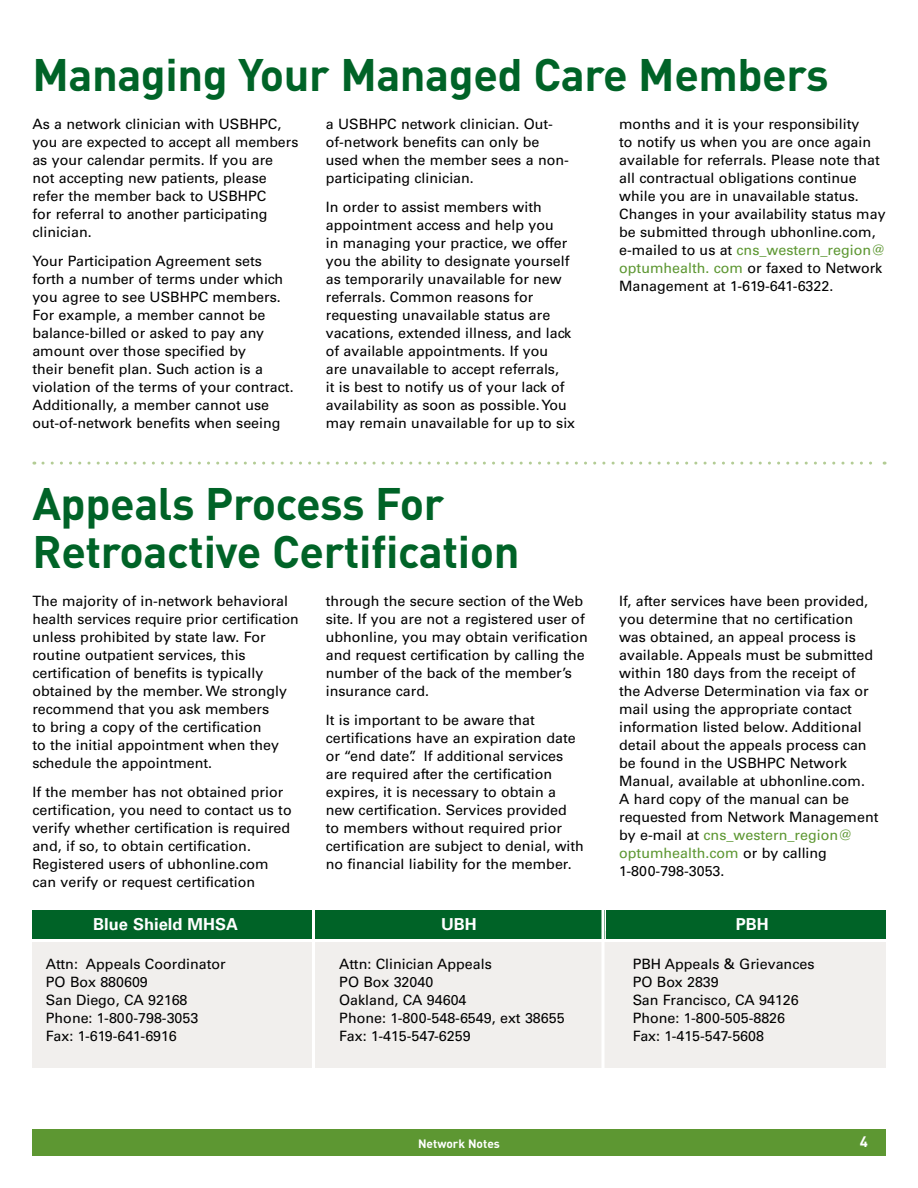
<style>
.page{position:relative;width:918px;height:1188px;background:#fff}
.page>*{position:absolute;margin:0;border:0;box-sizing:border-box;transform-origin:0 0}
.t1{font:700 45px/48px "DIN";letter-spacing:-.01em;color:#006327}
.t2{font:700 16.5px "Univers";color:#fff}
.t3{font:700 15px "DIN";color:#fff}
.t4{font:14.25px/18px "Univers";color:#000}
.t5{font:700 12px "DIN";color:#fff}
.s1{color:#5d9732}
</style>
<div class="page">
<div style="left:32px;top:1129px;width:854px;height:27px;background:#5d9732"></div>
<div style="left:32px;top:931px;width:854px;height:137px;background:#f1efed"></div>
<div style="left:32px;top:910px;width:280px;height:30px;background:#006327"></div>
<div style="left:606px;top:910px;width:280px;height:30px;background:#006327"></div>
<div style="left:313px;top:910px;width:291px;height:30px;background:#006327"></div>
<hr style="left:312px;top:908px;width:3px;height:170px;background:#fff">
<hr style="left:602px;top:908px;width:2px;height:170px;background:#fff">
<hr style="left:16px;top:939px;width:876px;height:3px;background:#fff">
<svg style="left:43px;top:462px;width:842px;height:3px"></svg>
<h1 class="t1" style="left:32px;top:49px;width:798px">Managing Your Managed Care Members</h1>
<p class="t4" style="left:32px;top:115px;width:268px">As a network clinician with USBHPC, you are expected to accept all members as your calendar permits. If you are not accepting new patients, please refer the member back to USBHPC<br>for referral to another participating clinician.</p>
<p class="t4" style="left:32px;top:252px;width:263px">Your Participation Agreement sets forth a number of terms under which you agree to see USBHPC members.<br>For example, a member cannot be balance-billed or asked to pay any amount over those specified by<br>their benefit plan. Such action is a violation of the terms of your contract.<br>Additionally, a member cannot use out-of-network benefits when seeing</p>
<p class="t4" style="left:326px;top:115px;width:245px">a USBHPC network clinician. Out&shy;of-network benefits can only be used when the member sees a non&shy;participating clinician.</p>
<p class="t4" style="left:326px;top:198px;width:251px">In order to assist members with appointment access and help you<br>in managing your practice, we offer you the ability to designate yourself as temporarily unavailable for new referrals. Common reasons for requesting unavailable status are vacations, extended illness, and lack of available appointments. If you<br>are unavailable to accept referrals,<br>it is best to notify us of your lack of availability as soon as possible. You may remain unavailable for up to six</p>
<h1 class="t1" style="left:32px;top:478px;width:489px">Appeals Process For<br>Retroactive Certification</h1>
<p class="t4" style="left:32px;top:592px;width:268px">The majority of in-network behavioral health services require prior certification unless prohibited by state law. For routine outpatient services, this certification of benefits is typically obtained by the member. We strongly recommend that you ask members<br>to bring a copy of the certification<br>to the initial appointment when they schedule the appointment.</p>
<p class="t4" style="left:32px;top:783px;width:261px">If the member has not obtained prior certification, you need to contact us to verify whether certification is required and, if so, to obtain certification.<br>Registered users of ubhonline.com can verify or request certification</p>
<p class="t2" style="left:93px;top:915px;width:146px">Blue Shield MHSA</p>
<p class="t4" style="left:46px;top:955px;width:181px">Attn: Appeals Coordinator<br>PO Box 880609<br>San Diego, CA 92168<br>Phone: 1-800-798-3053<br>Fax: 1-619-641-6916</p>
<p class="t4" style="left:326px;top:592px;width:264px">through the secure section of the Web site. If you are not a registered user of ubhonline, you may obtain verification and request certification by calling the number of the back of the member’s insurance card.</p>
<p class="t4" style="left:326px;top:711px;width:260px">It is important to be aware that certifications have an expiration date or “end date”. If additional services are required after the certification expires, it is necessary to obtain a new certification. Services provided<br>to members without required prior certification are subject to denial, with no financial liability for the member.</p>
<p class="t2" style="left:441px;top:915px;width:37px">UBH</p>
<p class="t4" style="left:339px;top:955px;width:227px">Attn: Clinician Appeals<br>PO Box 32040<br>Oakland, CA 94604<br>Phone: 1-800-548-6549, ext 38655<br>Fax: 1-415-547-6259</p>
<p class="t4" style="left:619px;top:115px;width:268px">months and it is your responsibility<br>to notify us when you are once again available for referrals. Please note that all contractual obligations continue while you are in unavailable status.<br>Changes in your availability status may be submitted through ubhonline.com, e-mailed to us at <span class="s1">cns_western_region@ optumhealth. com</span> or faxed to Network Management at 1-619-641-6322.</p>
<p class="t4" style="left:619px;top:592px;width:261px">If, after services have been provided, you determine that no certification was obtained, an appeal process is available. Appeals must be submitted within 180 days from the receipt of the Adverse Determination via fax or mail using the appropriate contact information listed below. Additional detail about the appeals process can be found in the USBHPC Network Manual, available at ubhonline.com.<br>A hard copy of the manual can be requested from Network Management by e-mail at <span class="s1">cns_western_region@ optumhealth.com</span> or by calling 1-800-798-3053.</p>
<p class="t2" style="left:736px;top:915px;width:34px">PBH</p>
<p class="t4" style="left:633px;top:955px;width:183px">PBH Appeals &amp; Grievances<br>PO Box 2839<br>San Francisco, CA 94126<br>Phone: 1-800-505-8826<br>Fax: 1-415-547-5608</p>
<p class="t5" style="left:418px;top:1136px;width:83px">Network Notes</p>
<p class="t3" style="left:860px;top:1132px;width:10px">4</p>
</div>
